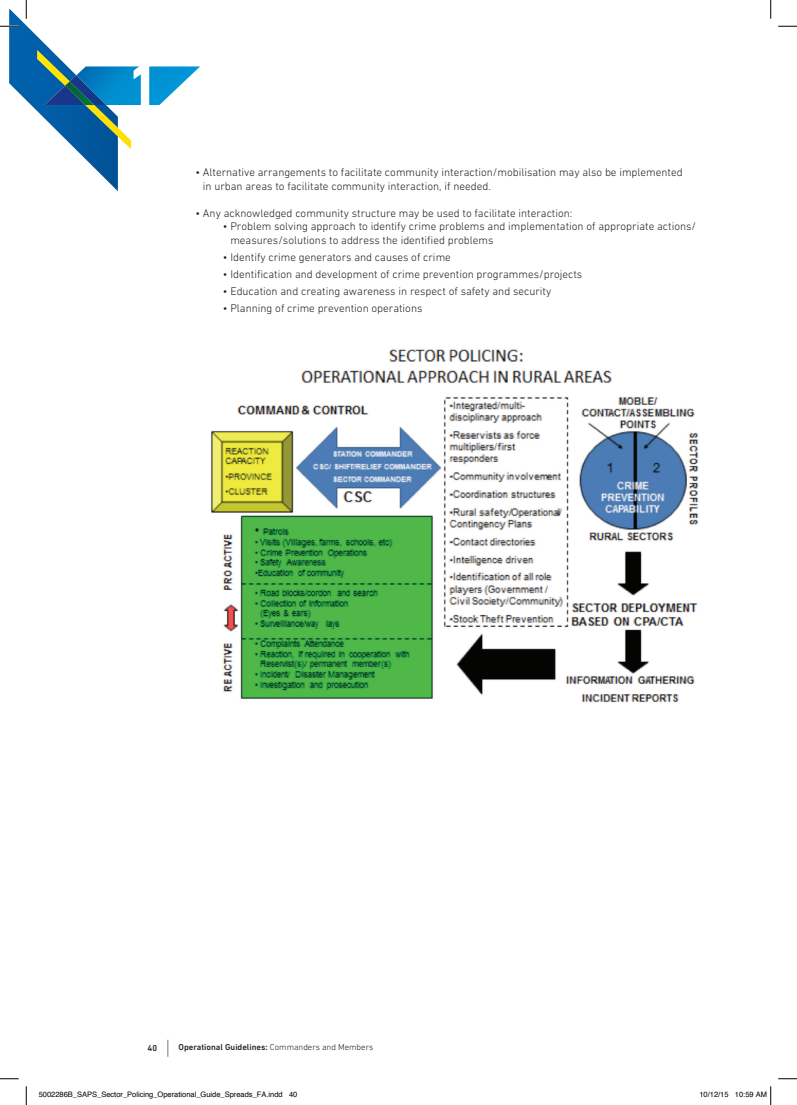
<style>
.page{position:relative;width:797px;height:1105px;background:#fff}
.page>*{position:absolute;margin:0;border:0;box-sizing:border-box;transform-origin:0 0}
.t1{font:700 60px "DIN Next LT Pro";color:#fff}
.t2{font:300 11.25px/13.5px "DIN Next LT Pro";color:#231f20}
.t3{font:500 8.75px "DIN Next LT Pro";color:#231f20}
.t4{font:7.5px "Helvetica";color:#000}
.s1{font-weight:300}
</style>
<div class="page">
<svg style="left:167px;top:1040px;width:1px;height:17px"></svg>
<img style="left:9px;top:9px;width:109px;height:182px">
<img style="left:37px;top:50px;width:94px;height:99px">
<img style="left:76px;top:66px;width:124px;height:39px">
<img style="left:44px;top:75px;width:62px;height:30px">
<img style="left:65px;top:81px;width:29px;height:24px">
<img style="left:210px;top:349px;width:489px;height:354px">
<svg style="left:0;top:25px;width:19px;height:2px"></svg>
<svg style="left:778px;top:25px;width:19px;height:2px"></svg>
<svg style="left:0;top:1078px;width:19px;height:1px"></svg>
<svg style="left:778px;top:1078px;width:19px;height:1px"></svg>
<svg style="left:25px;top:0;width:2px;height:19px"></svg>
<svg style="left:25px;top:1086px;width:2px;height:19px"></svg>
<svg style="left:770px;top:0;width:1px;height:19px"></svg>
<svg style="left:770px;top:1086px;width:1px;height:19px"></svg>
<h1 class="t1" style="left:126px;top:50px;width:35px">1</h1>
<p class="t2" style="left:203px;top:166px;width:481px;text-indent:-8px">• Alternative arrangements to facilitate community interaction/mobilisation may also be implemented in urban areas to facilitate community interaction, if needed.</p>
<p class="t2" style="left:195px;top:206px;width:378px">• Any acknowledged community structure may be used to facilitate interaction:</p>
<p class="t2" style="left:230px;top:220px;width:467px;text-indent:-8px">• Problem solving approach to identify crime problems and implementation of appropriate actions/ measures/solutions to address the identified problems</p>
<p class="t2" style="left:223px;top:250px;width:229px">• Identify crime generators and causes of crime</p>
<p class="t2" style="left:223px;top:267px;width:361px">• Identification and development of crime prevention programmes/projects</p>
<p class="t2" style="left:223px;top:284px;width:330px">• Education and creating awareness in respect of safety and security</p>
<p class="t2" style="left:223px;top:301px;width:201px">• Planning of crime prevention operations</p>
<p class="t3" style="left:148px;top:1042px;width:11px">40</p>
<p class="t3" style="left:178px;top:1042px;width:196px">Operational Guidelines: <span class="s1">Commanders and Members</span></p>
<p class="t4" style="left:39px;top:1089px;width:260px">5002286B_SAPS_Sector_Policing_Operational_Guide_Spreads_FA.indd 40</p>
<p class="t4" style="left:699px;top:1089px;width:69px">10/12/15 10:59 AM</p>
</div>
